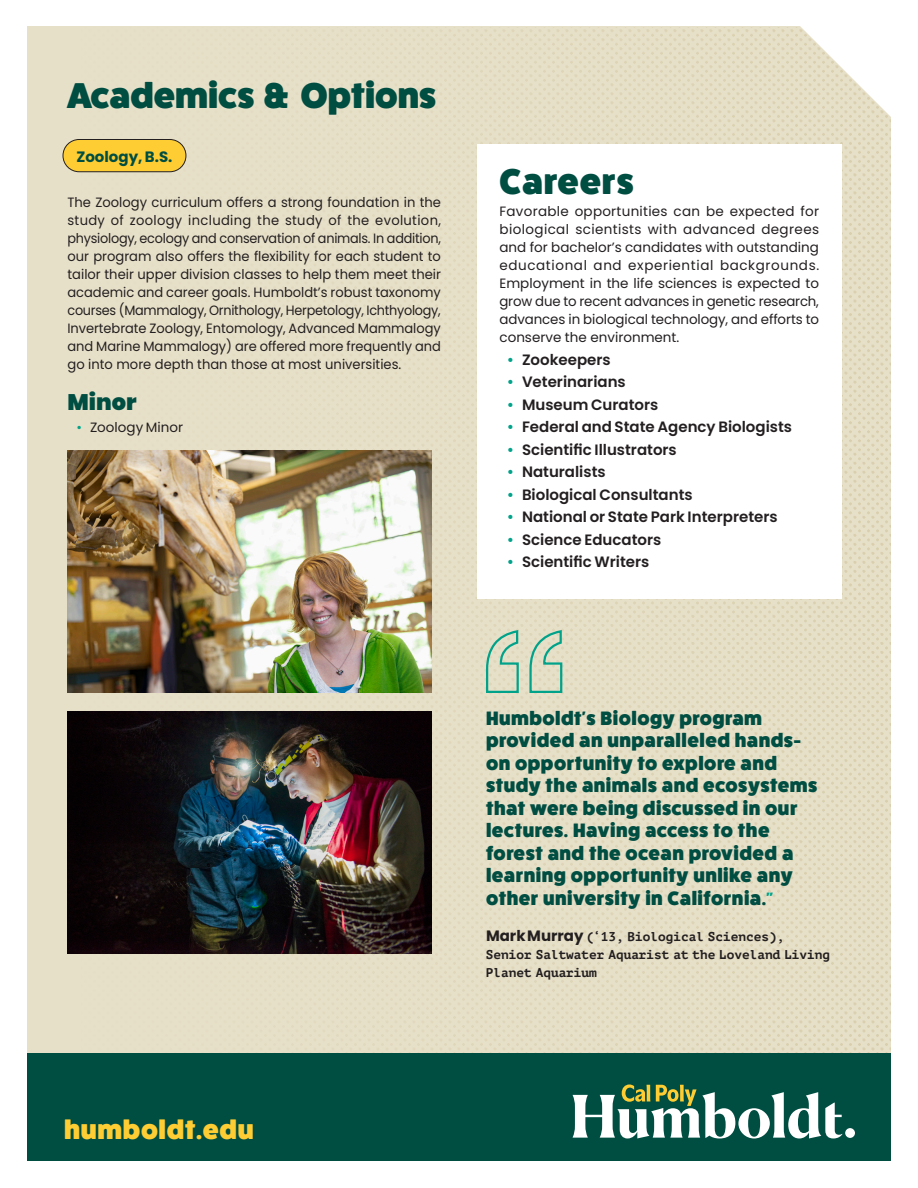
<style>
.page{position:relative;width:918px;height:1188px;background:#fff}
.page>*{position:absolute;margin:0;border:0;box-sizing:border-box;transform-origin:0 0}
.t1{font:800 36px "Fat Frank";color:#004d42}
.t2{font:800 36px "Fat Frank";letter-spacing:.025em;color:#004d42}
.t3{font:800 27px "Fat Frank";letter-spacing:.025em;color:#fecd33}
.t4{font:900 22.5px "Poppins";color:#004d42}
.t5{font:800 19.5px/22.5px "Fat Frank";letter-spacing:.025em;color:#004d42}
.t6{font:600 15px "Poppins";color:#231f20}
.t7{font:700 15px "Poppins";color:#004d42}
.t8{font:13.5px/18px "Poppins";color:#231f20;text-align:justify}
.t9{font:700 12.75px/18px "PT Mono";color:#231f20}
.s1{color:#00a38a}
.s2{font-family:"Neuzeit Gro";font-weight:400;color:#00a38a}
.s3{font-size:18px;color:#00a38a}
.s4{font-family:"Poppins";font-size:15px}
</style>
<div class="page">
<div style="left:27px;top:27px;width:864px;height:1026px;background:#e7e0c9"></div>
<img style="left:81px;top:27px;width:810px;height:1026px">
<svg style="left:774px;top:26px;width:117px;height:118px"></svg>
<div style="left:63px;top:140px;width:123px;height:32px;background:#fecd33;border-radius:16px"></div>
<div style="left:63px;top:139px;width:123px;height:33px;border:1px solid #231f20;border-radius:16px"></div>
<img style="left:68px;top:450px;width:364px;height:243px">
<img style="left:68px;top:711px;width:364px;height:243px">
<div style="left:477px;top:144px;width:365px;height:454px;background:#fff"></div>
<svg style="left:485px;top:629px;width:79px;height:65px"></svg>
<div style="left:27px;top:1053px;width:864px;height:108px;background:#004d42"></div>
<div style="left:845px;top:1128px;width:10px;height:10px;background:#fff;border-radius:50%"></div>
<svg style="left:573px;top:1085px;width:269px;height:54px"></svg>
<h1 class="t1" style="left:68px;top:75px;width:370px">Academics &amp; Options</h1>
<p class="t7" style="left:76px;top:148px;width:97px">Zoology, B.S.</p>
<p class="t8" style="left:68px;top:193px;width:375px">The Zoology curriculum offers a strong foundation in the study of zoology including the study of the evolution, physiology, ecology and conservation of animals. In addition, our program also offers the flexibility for each student to tailor their upper division classes to help them meet their academic and career goals. Humboldt’s robust taxonomy courses (Mammalogy, Ornithology, Herpetology, Ichthyology, Invertebrate Zoology, Entomology, Advanced Mammalogy and Marine Mammalogy) are offered more frequently and go into more depth than those at most universities.</p>
<h3 class="t4" style="left:68px;top:389px;width:71px">Minor</h3>
<p class="t8" style="left:76px;top:418px;width:108px"><span class="s1">•</span> Zoology Minor</p>
<h1 class="t2" style="left:500px;top:161px;width:136px">Careers</h1>
<p class="t8" style="left:500px;top:202px;width:321px">Favorable opportunities can be expected for biological scientists with advanced degrees and for bachelor’s candidates with outstanding educational and experiential backgrounds.<br>Employment in the life sciences is expected to grow due to recent advances in genetic research, advances in biological technology, and efforts to conserve the environment.</p>
<p class="t6" style="left:506px;top:351px;width:107px"><span class="s2">•</span> Zookeepers</p>
<p class="t6" style="left:506px;top:373px;width:122px"><span class="s2">•</span> Veterinarians</p>
<p class="t6" style="left:506px;top:396px;width:154px"><span class="s2">•</span> Museum Curators</p>
<p class="t6" style="left:506px;top:418px;width:288px"><span class="s2">•</span> Federal and State Agency Biologists</p>
<p class="t6" style="left:506px;top:441px;width:173px"><span class="s2">•</span> Scientific Illustrators</p>
<p class="t6" style="left:506px;top:463px;width:102px"><span class="s2">•</span> Naturalists</p>
<p class="t6" style="left:506px;top:486px;width:189px"><span class="s2">•</span> Biological Consultants</p>
<p class="t6" style="left:506px;top:508px;width:274px"><span class="s2">•</span> National or State Park Interpreters</p>
<p class="t6" style="left:506px;top:531px;width:157px"><span class="s2">•</span> Science Educators</p>
<p class="t6" style="left:506px;top:553px;width:145px"><span class="s2">•</span> Scientific Writers</p>
<h2 class="t3" style="left:64px;top:1114px;width:191px">humboldt.edu</h2>
<p class="t5" style="left:486px;top:707px;width:333px">Humboldt's Biology program provided an unparalleled hands&shy;on opportunity to explore and study the animals and ecosystems that were being discussed in our lectures. Having access to the forest and the ocean provided a learning opportunity unlike any other university in California.<span class="s3">"</span></p>
<p class="t9" style="left:486px;top:927px;width:346px"><span class="s4">Mark Murray</span> (‘13, Biological Sciences),<br>Senior Saltwater Aquarist at the Loveland Living<br>Planet Aquarium</p>
</div>
